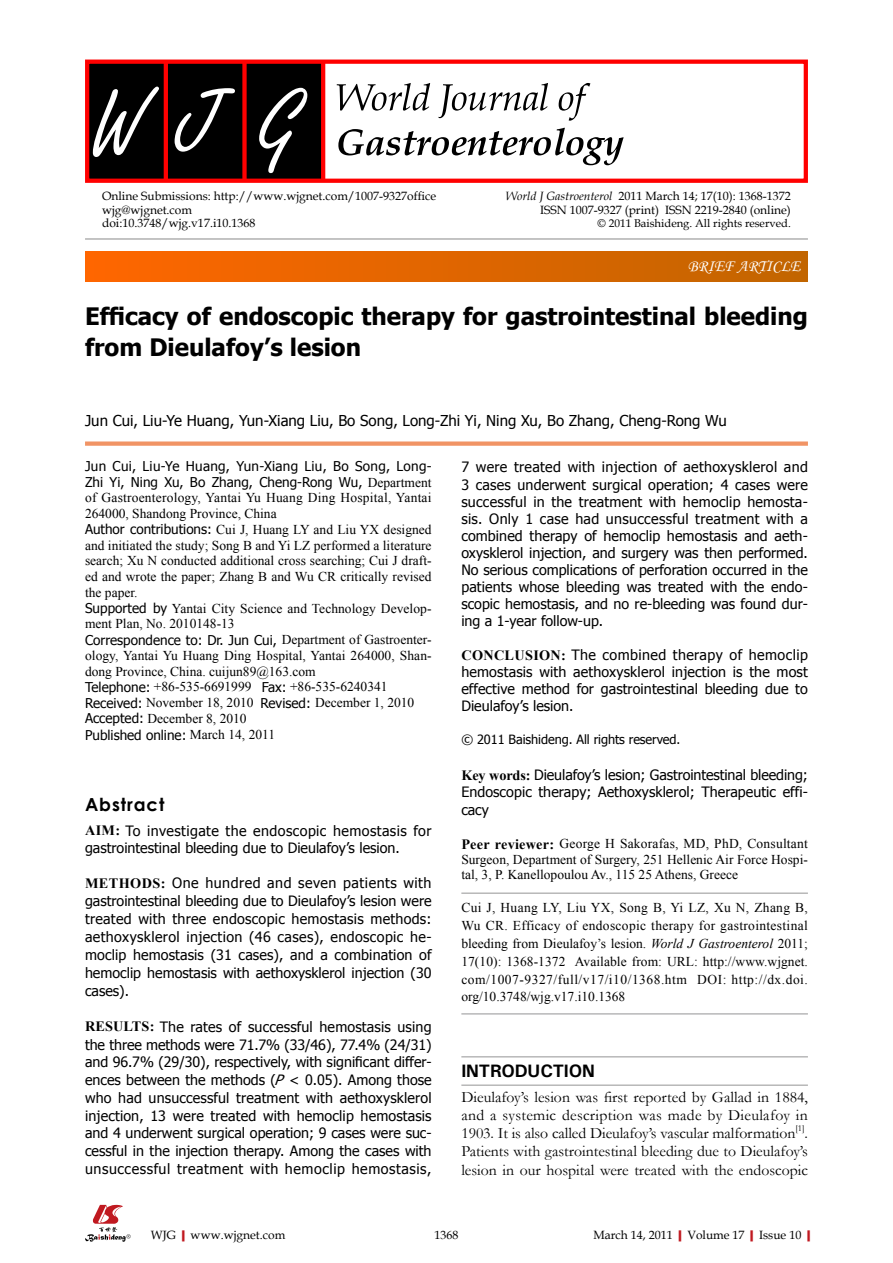
<style>
.page{position:relative;width:893px;height:1263px;background:#fff}
.page>*{position:absolute;margin:0;border:0;box-sizing:border-box;transform-origin:0 0}
.t1{font:700 24px/31.5px "Tahoma";color:#000}
.t2{font:700 18px "Univers";letter-spacing:-.01em;color:#000}
.t3{font:700 18px "Century Gothic";letter-spacing:.05em;color:#000}
.t4{font:16.5px "Monotype Corsiva";color:#fff}
.t5{font:15.75px/18.3px "Garamond";letter-spacing:-.005em;color:#000;text-align:justify}
.t6{font:15px "Tahoma";color:#000}
.t7{font:14.25px/17.1px "Tahoma";color:#000;text-align:justify}
.t8{font:13.5px/15.8px "Times New Roman";color:#000}
.t9{font:13.5px/15.8px "Tahoma";letter-spacing:.02em;color:#000}
.t10{font:13.5px "Tahoma";color:#000}
.t11{font:12.75px "Tahoma";letter-spacing:-.005em;color:#000}
.t12{font:12px/13.5px "Book Antiqua";color:#000;text-align:right}
.t13{font:11.25px "Book Antiqua";color:#000}
.t14{font:9.15px "Garamond";color:#000}
.s1{font-style:italic}
.s2{font-family:"Times New Roman"}
.s3{font-family:"Tahoma"}
.s4{font-family:"Times New Roman";font-weight:700}
.s5{font-weight:700;font-size:14.25px}
.s6{font-weight:700;color:#c01920}
</style>
<div class="page">
<div style="left:85px;top:252px;width:723px;height:29px;background:linear-gradient(to right,#f60,#c16500)"></div>
<hr style="left:85px;top:239px;width:723px;height:1px;background:#898989">
<div style="left:87px;top:61px;width:236px;height:121px;background:#000"></div>
<hr style="left:164px;top:61px;width:4px;height:121px;background:#f00">
<div style="left:242px;top:61px;width:5px;height:121px;background:#f00"></div>
<hr style="left:321px;top:61px;width:4px;height:121px;background:#f00">
<div style="left:85px;top:60px;width:723px;height:123px;border:4px solid #f00"></div>
<svg style="left:259px;top:88px;width:48px;height:85px"></svg>
<svg style="left:175px;top:88px;width:60px;height:64px"></svg>
<svg style="left:93px;top:87px;width:66px;height:70px"></svg>
<svg style="left:337px;top:83px;width:253px;height:38px"></svg>
<svg style="left:338px;top:128px;width:286px;height:37px"></svg>
<div style="left:85px;top:441px;width:723px;height:5px;background:#f19465"></div>
<svg style="left:85px;top:1205px;width:46px;height:37px"></svg>
<hr style="left:461px;top:1056px;width:347px;height:1px;background:#949495">
<hr style="left:461px;top:1085px;width:347px;height:1px;background:#949495">
<hr style="left:461px;top:893px;width:347px;height:1px;background:#949495">
<hr style="left:461px;top:1014px;width:347px;height:1px;background:#949495">
<p class="t12" style="left:102px;top:189px;width:336px;text-align:left">Online Submissions: http://www.wjgnet.com/1007-9327office wjg@wjgnet.com<br>doi:10.3748/wjg.v17.i10.1368</p>
<p class="t12" style="left:506px;top:189px;width:287px"><span class="s1">World J Gastroenterol</span> 2011 March 14; 17(10): 1368-1372<br>ISSN 1007-9327 (print) ISSN 2219-2840 (online)</p>
<p class="t13" style="left:598px;top:215px;width:195px">© 2011 Baishideng. All rights reserved.</p>
<p class="t4" style="left:688px;top:256px;width:114px">BRIEF ARTICLE</p>
<h1 class="t1" style="left:85px;top:298px;width:724px">Efficacy of endoscopic therapy for gastrointestinal bleeding from Dieulafoy’s lesion</h1>
<p class="t6" style="left:85px;top:410px;width:643px">Jun Cui, Liu-Ye Huang, Yun-Xiang Liu, Bo Song, Long-Zhi Yi, Ning Xu, Bo Zhang, Cheng-Rong Wu</p>
<p class="t9" style="left:85px;top:458px;width:348px">Jun Cui, Liu-Ye Huang, Yun-Xiang Liu, Bo Song, Long-<br>Zhi Yi, Ning Xu, Bo Zhang, Cheng-Rong Wu, <span class="s2">Department</span></p>
<p class="t8" style="left:85px;top:490px;width:348px">of Gastroenterology, Yantai Yu Huang Ding Hospital, Yantai 264000, Shandong Province, China<br><span class="s3">Author contributions:</span> Cui J, Huang LY and Liu YX designed and initiated the study; Song B and Yi LZ performed a literature search; Xu N conducted additional cross searching; Cui J draft&shy;ed and wrote the paper; Zhang B and Wu CR critically revised the paper.<br><span class="s3">Supported by</span> Yantai City Science and Technology Develop&shy;ment Plan, No. 2010148-13</p>
<p class="t10" style="left:85px;top:630px;width:348px">Correspondence to: Dr. Jun Cui, <span class="s2">Department of Gastroenter-</span></p>
<p class="t8" style="left:85px;top:647px;width:348px">ology, Yantai Yu Huang Ding Hospital, Yantai 264000, Shan&shy;dong Province, China. cuijun89@163.com<br><span class="s3">Telephone:</span> +86-535-6691999 <span class="s3">Fax:</span> +86-535-6240341<br><span class="s3">Received:</span> November 18, 2010 <span class="s3">Revised:</span> December 1, 2010<br><span class="s3">Accepted:</span> December 8, 2010</p>
<p class="t10" style="left:85px;top:725px;width:192px">Published online: <span class="s2">March 14, 2011</span></p>
<p class="t7" style="left:461px;top:457px;width:348px">7 were treated with injection of aethoxysklerol and 3 cases underwent surgical operation; 4 cases were successful in the treatment with hemoclip hemosta&shy;sis. Only 1 case had unsuccessful treatment with a combined therapy of hemoclip hemostasis and aeth&shy;oxysklerol injection, and surgery was then performed.<br>No serious complications of perforation occurred in the patients whose bleeding was treated with the endo&shy;scopic hemostasis, and no re-bleeding was found dur&shy;ing a 1-year follow-up.</p>
<p class="t7" style="left:461px;top:646px;width:348px"><span class="s4">CONCLUSION:</span> The combined therapy of hemoclip hemostasis with aethoxysklerol injection is the most effective method for gastrointestinal bleeding due to Dieulafoy’s lesion.</p>
<p class="t11" style="left:461px;top:731px;width:221px">© 2011 Baishideng. All rights reserved.</p>
<p class="t7" style="left:461px;top:765px;width:348px"><span class="s4">Key words:</span> Dieulafoy’s lesion; Gastrointestinal bleeding; Endoscopic therapy; Aethoxysklerol; Therapeutic effi&shy;cacy</p>
<p class="t8" style="left:461px;top:836px;width:348px;text-align:justify"><span class="s5">Peer reviewer:</span> George H Sakorafas, MD, PhD, Consultant Surgeon, Department of Surgery, 251 Hellenic Air Force Hospi&shy;tal, 3, P. Kanellopoulou Av., 115 25 Athens, Greece</p>
<p class="t8" style="left:461px;top:899px;width:348px;line-height:17.7px;text-align:justify">Cui J, Huang LY, Liu YX, Song B, Yi LZ, Xu N, Zhang B, Wu CR. Efficacy of endoscopic therapy for gastrointestinal bleeding from Dieulafoy’s lesion. <span class="s1">World J Gastroenterol</span> 2011; 17(10): 1368-1372 Available from: URL: http://www.wjgnet. com/1007-9327/full/v17/i10/1368.htm DOI: http://dx.doi. org/10.3748/wjg.v17.i10.1368</p>
<p class="t3" style="left:85px;top:791px;width:81px">Abstract</p>
<p class="t7" style="left:85px;top:821px;width:348px;line-height:17.5px"><span class="s4">AIM:</span> To investigate the endoscopic hemostasis for gastrointestinal bleeding due to Dieulafoy’s lesion.</p>
<p class="t7" style="left:85px;top:873px;width:348px;line-height:18px"><span class="s4">METHODS:</span> One hundred and seven patients with gastrointestinal bleeding due to Dieulafoy’s lesion were treated with three endoscopic hemostasis methods: aethoxysklerol injection (46 cases), endoscopic he&shy;moclip hemostasis (31 cases), and a combination of hemoclip hemostasis with aethoxysklerol injection (30 cases).</p>
<p class="t7" style="left:85px;top:1017px;width:348px;line-height:17.9px"><span class="s4">RESULTS:</span> The rates of successful hemostasis using the three methods were 71.7% (33/46), 77.4% (24/31) and 96.7% (29/30), respectively, with significant differ&shy;ences between the methods (<span class="s1">P</span>&lt; 0.05). Among those who had unsuccessful treatment with aethoxysklerol injection, 13 were treated with hemoclip hemostasis and 4 underwent surgical operation; 9 cases were suc&shy;cessful in the injection therapy. Among the cases with unsuccessful treatment with hemoclip hemostasis,</p>
<p class="t2" style="left:461px;top:1059px;width:135px">INTRODUCTION</p>
<p class="t5" style="left:461px;top:1087px;width:348px">Dieulafoy’s lesion was first reported by Gallad in 1884, and a systemic description was made by Dieulafoy in 1903. It is also called Dieulafoy’s vascular malformation</p>
<p class="t14" style="left:795px;top:1121px;width:11px">[1]</p>
<p class="t5" style="left:461px;top:1124px;width:348px;text-indent:343px">.<br>Patients with gastrointestinal bleeding due to Dieulafoy’s lesion in our hospital were treated with the endoscopic</p>
<p class="t12" style="left:151px;top:1227px;width:136px">WJG<span class="s6">|</span>www.wjgnet.com</p>
<p class="t12" style="left:593px;top:1227px;width:224px">March 14, 2011<span class="s6">|</span>Volume 17<span class="s6">|</span>Issue 10<span class="s6">|</span></p>
<p class="t12" style="left:434px;top:1227px;width:25px">1368</p>
</div>
